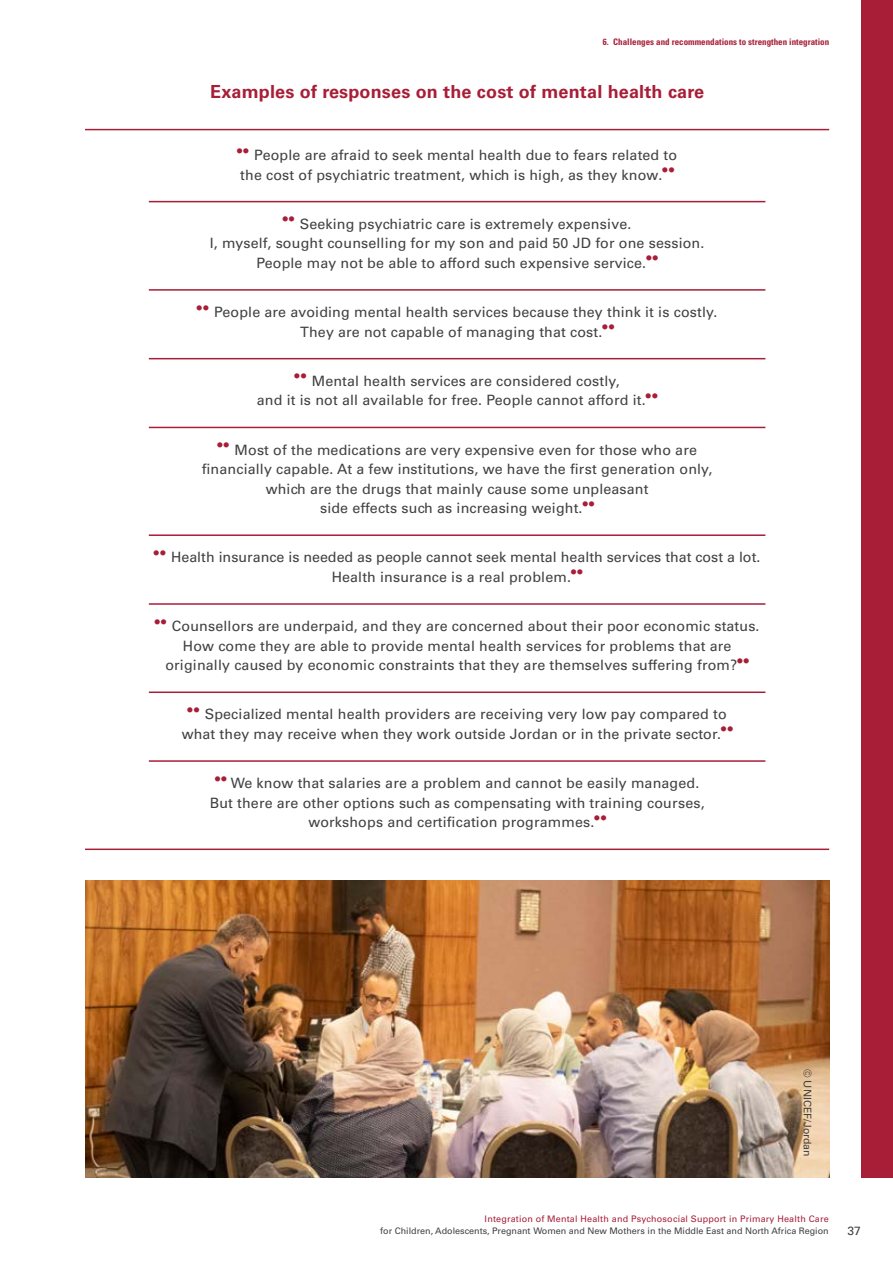
<style>
.page{position:relative;width:893px;height:1263px;background:#fff}
.page>*{position:absolute;margin:0;border:0;box-sizing:border-box;transform-origin:0 0}
.t1{font:700 18px "Univers LT Std";letter-spacing:.01em;color:#a81e37}
.t2{font:14.25px/19.5px "Univers LT Std";letter-spacing:.01em;color:#414042;text-align:center}
.t3{font:12px "Univers LT Pro 55 Roman";color:#414042}
.t4{font:10.5px "Univers LT Std";color:#414042}
.t5{font:9px "Univers LT Pro 55 Roman";color:#414042}
.t6{font:9px "Univers LT Pro 55 Roman";letter-spacing:.02em;color:#a81e37}
.t7{font:700 condensed 9px "Univers LT Std";color:#a81e37}
</style>
<div class="page">
<div style="left:861px;top:0;width:32px;height:1178px;background:#a81e37"></div>
<hr style="left:85px;top:129px;width:744px;height:1px;background:#a81e37">
<hr style="left:149px;top:201px;width:616px;height:1px;background:#a81e37">
<hr style="left:149px;top:289px;width:616px;height:2px;background:#a81e37">
<hr style="left:149px;top:358px;width:616px;height:1px;background:#a81e37">
<hr style="left:149px;top:427px;width:616px;height:1px;background:#a81e37">
<hr style="left:149px;top:534px;width:616px;height:2px;background:#a81e37">
<hr style="left:149px;top:603px;width:616px;height:2px;background:#a81e37">
<hr style="left:149px;top:691px;width:616px;height:2px;background:#a81e37">
<hr style="left:149px;top:760px;width:616px;height:2px;background:#a81e37">
<hr style="left:85px;top:848px;width:744px;height:2px;background:#a81e37">
<img style="left:85px;top:880px;width:744px;height:298px">
<p class="t7" style="left:603px;top:36px;width:228px">6. Challenges and recommendations to strengthen integration</p>
<p class="t1" style="left:210px;top:81px;width:495px">Examples of responses on the cost of mental health care</p>
<p class="t2" style="left:237px;top:145px;width:442px;text-align:left"><sup>••</sup> People are afraid to seek mental health due to fears related to the cost of psychiatric treatment, which is high, as they know.<sup>••</sup></p>
<p class="t2" style="left:210px;top:214px;width:496px"><sup>••</sup> Seeking psychiatric care is extremely expensive.<br>I, myself, sought counselling for my son and paid 50 JD for one session.<br>People may not be able to afford such expensive service.<sup>••</sup></p>
<p class="t2" style="left:197px;top:302px;width:522px"><sup>••</sup> People are avoiding mental health services because they think it is costly.<br>They are not capable of managing that cost.<sup>••</sup></p>
<p class="t2" style="left:257px;top:371px;width:402px"><sup>••</sup> Mental health services are considered costly,<br>and it is not all available for free. People cannot afford it.<sup>••</sup></p>
<p class="t2" style="left:202px;top:440px;width:512px"><sup>••</sup> Most of the medications are very expensive even for those who are financially capable. At a few institutions, we have the first generation only, which are the drugs that mainly cause some unpleasant<br>side effects such as increasing weight.<sup>••</sup></p>
<p class="t2" style="left:154px;top:548px;width:608px"><sup>••</sup> Health insurance is needed as people cannot seek mental health services that cost a lot.<br>Health insurance is a real problem.<sup>••</sup></p>
<p class="t2" style="left:155px;top:616px;width:606px"><sup>••</sup> Counsellors are underpaid, and they are concerned about their poor economic status.<br>How come they are able to provide mental health services for problems that are originally caused by economic constraints that they are themselves suffering from?<sup>••</sup></p>
<p class="t2" style="left:182px;top:705px;width:552px"><sup>••</sup> Specialized mental health providers are receiving very low pay compared to what they may receive when they work outside Jordan or in the private sector.<sup>••</sup></p>
<p class="t2" style="left:210px;top:773px;width:496px"><sup>••</sup> We know that salaries are a problem and cannot be easily managed.<br>But there are other options such as compensating with training courses, workshops and certification programmes.<sup>••</sup></p>
<p class="t4" style="left:814px;top:1069px;width:89px;rotate:90deg">© UNICEF/Jordan</p>
<p class="t6" style="left:485px;top:1214px;width:346px">Integration of Mental Health and Psychosocial Support in Primary Health Care</p>
<p class="t5" style="left:380px;top:1226px;width:450px">for Children, Adolescents, Pregnant Women and New Mothers in the Middle East and North Africa Region</p>
<p class="t3" style="left:847px;top:1224px;width:15px">37</p>
</div>
